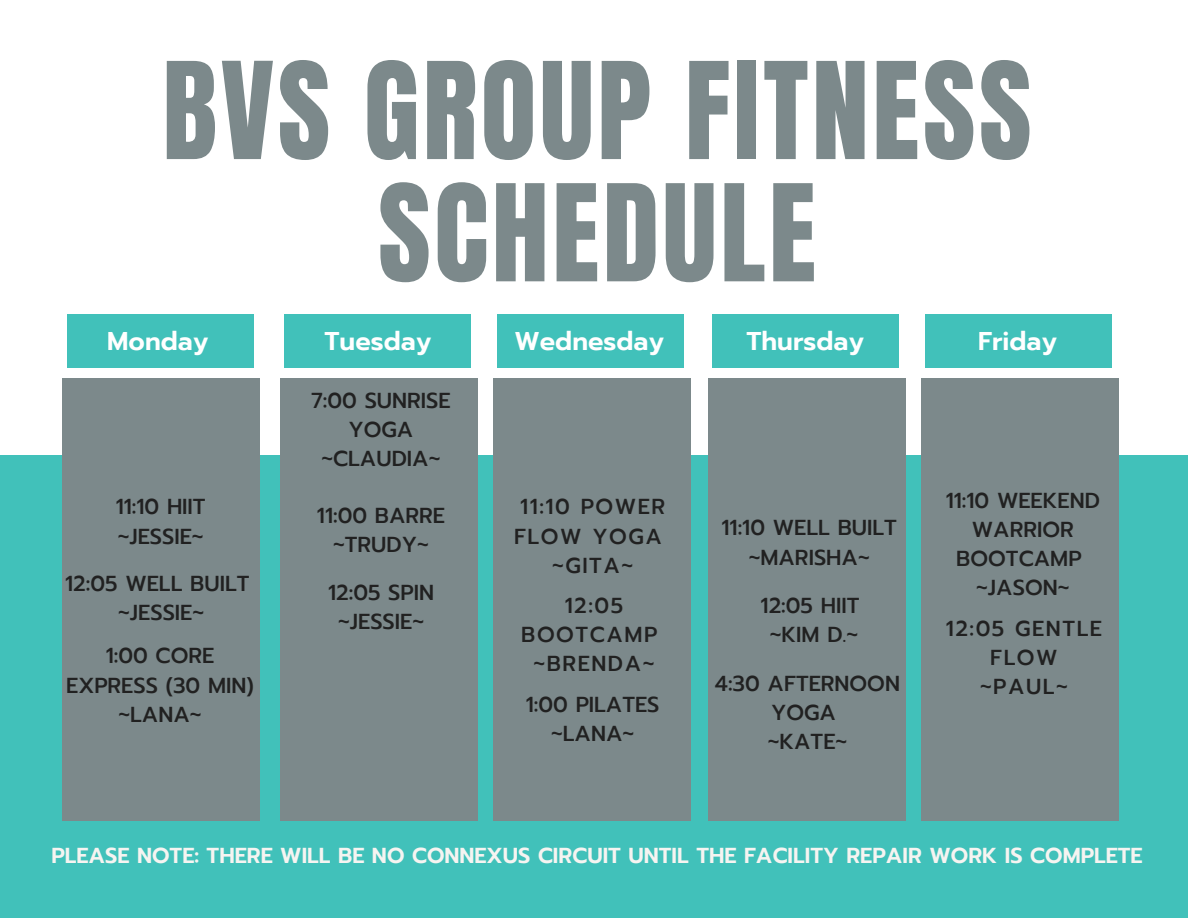
<style>
.page{position:relative;width:1188px;height:918px;background:#fff}
.page>*{position:absolute;margin:0;border:0;box-sizing:border-box;transform-origin:0 0}
.t1{font:114.3px/122.2px "Anton";letter-spacing:.03em;color:#7c898b;text-align:center}
.t2{font:600 25.65px "Prompt";color:#fff}
.t3{font:500 21.6px/29.2px "Prompt";color:#212121;text-align:center}
.t4{font:600 21.6px "Prompt";color:#f6f4f1}
.t5{font:500 21.6px/29.2px "Prompt";letter-spacing:.07em;color:#212121;text-align:center}
</style>
<div class="page">
<div style="left:67px;top:315px;width:186px;height:53px;background:#41c1ba"></div>
<div style="left:0;top:455px;width:1188px;height:463px;background:#41c1ba"></div>
<div style="left:493px;top:378px;width:198px;height:443px;background:#7c898b"></div>
<div style="left:280px;top:378px;width:198px;height:443px;background:#7c898b"></div>
<div style="left:63px;top:378px;width:197px;height:443px;background:#7c898b"></div>
<div style="left:284px;top:315px;width:187px;height:53px;background:#41c1ba"></div>
<div style="left:497px;top:315px;width:187px;height:53px;background:#41c1ba"></div>
<div style="left:712px;top:315px;width:187px;height:53px;background:#41c1ba"></div>
<div style="left:925px;top:315px;width:187px;height:53px;background:#41c1ba"></div>
<div style="left:709px;top:378px;width:197px;height:443px;background:#7c898b"></div>
<div style="left:922px;top:378px;width:197px;height:443px;background:#7c898b"></div>
<h1 class="t1" style="left:162px;top:52px;width:871px">BVS GROUP FITNESS<br>SCHEDULE</h1>
<h2 class="t2" style="left:107px;top:322px;width:103px">Monday</h2>
<h2 class="t2" style="left:325px;top:322px;width:108px">Tuesday</h2>
<h2 class="t2" style="left:514px;top:322px;width:151px">Wednesday</h2>
<h2 class="t2" style="left:746px;top:322px;width:119px">Thursday</h2>
<h2 class="t2" style="left:978px;top:322px;width:81px">Friday</h2>
<p class="t3" style="left:116px;top:492px;width:92px;text-align:left">11:10 HIIT ~JESSIE~</p>
<p class="t3" style="left:65px;top:569px;width:186px">12:05 WELL BUILT</p>
<p class="t3" style="left:118px;top:598px;width:87px">~JESSIE~</p>
<p class="t3" style="left:66px;top:642px;width:189px">1:00 CORE<br>EXPRESS (30 MIN)</p>
<p class="t3" style="left:119px;top:700px;width:84px">~LANA~</p>
<p class="t3" style="left:311px;top:386px;width:141px">7:00 SUNRISE<br>YOGA</p>
<p class="t3" style="left:321px;top:444px;width:121px">~CLAUDIA~</p>
<p class="t3" style="left:317px;top:501px;width:130px">11:00 BARRE ~TRUDY~</p>
<p class="t3" style="left:328px;top:578px;width:108px">12:05 SPIN</p>
<p class="t3" style="left:338px;top:608px;width:87px">~JESSIE~</p>
<p class="t5" style="left:514px;top:492px;width:153px;text-align:left">11:10 POWER<br>FLOW YOGA</p>
<p class="t3" style="left:552px;top:551px;width:82px">~GITA~</p>
<p class="t5" style="left:521px;top:591px;width:138px">12:05<br>BOOTCAMP</p>
<p class="t3" style="left:534px;top:650px;width:122px">~BRENDA~</p>
<p class="t3" style="left:526px;top:690px;width:135px">1:00 PILATES ~LANA~</p>
<p class="t3" style="left:722px;top:514px;width:177px">11:10 WELL BUILT ~MARISHA~</p>
<p class="t3" style="left:761px;top:591px;width:100px">12:05 HIIT</p>
<p class="t3" style="left:770px;top:620px;width:90px">~KIM D.~</p>
<p class="t3" style="left:715px;top:669px;width:187px">4:30 AFTERNOON<br>YOGA</p>
<p class="t3" style="left:768px;top:727px;width:81px">~KATE~</p>
<p class="t3" style="left:946px;top:486px;width:156px">11:10 WEEKEND<br>WARRIOR<br>BOOTCAMP</p>
<p class="t3" style="left:976px;top:573px;width:95px">~JASON~</p>
<p class="t5" style="left:946px;top:614px;width:158px">12:05 GENTLE<br>FLOW</p>
<p class="t3" style="left:980px;top:673px;width:89px">~PAUL~</p>
<p class="t4" style="left:51px;top:839px;width:1093px">PLEASE NOTE: THERE WILL BE NO CONNEXUS CIRCUIT UNTIL THE FACILITY REPAIR WORK IS COMPLETE</p>
</div>
